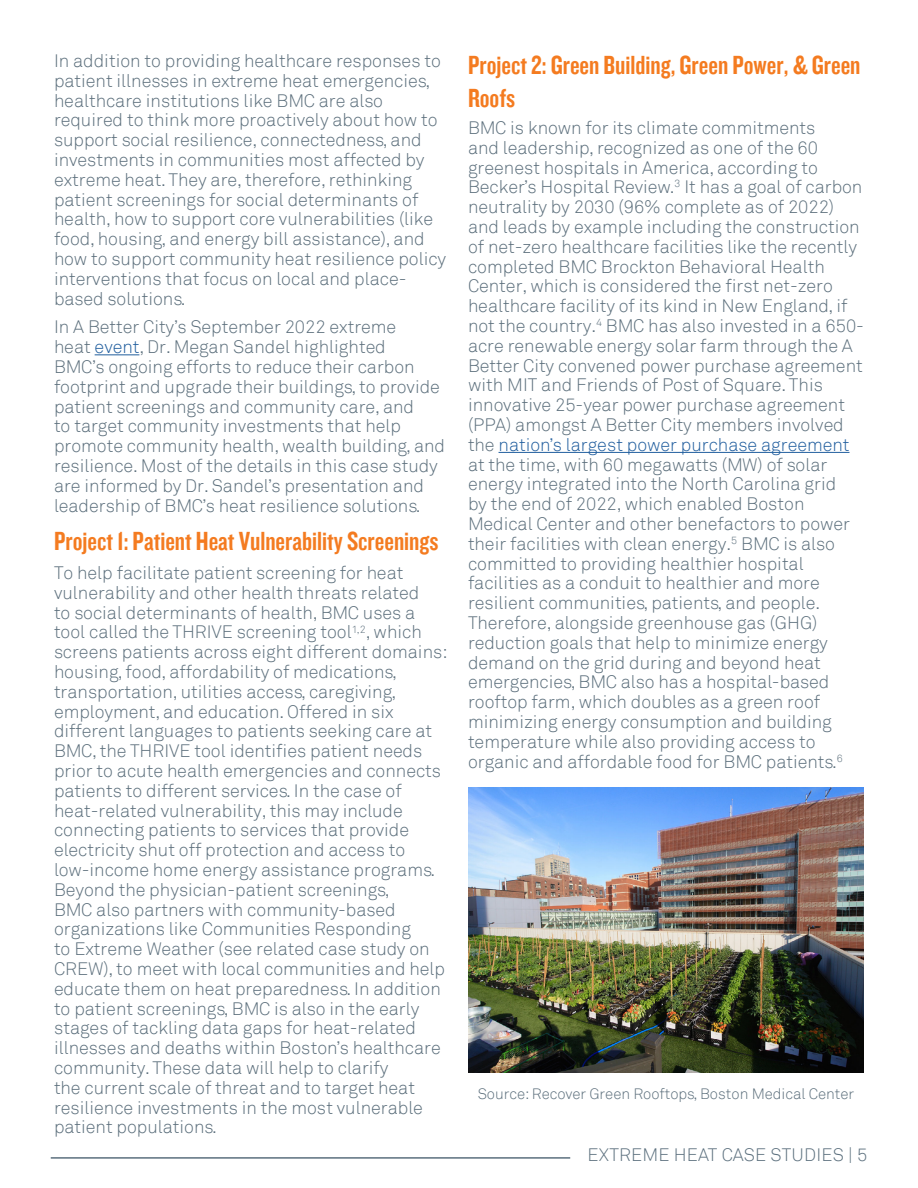
<style>
.page{position:relative;width:918px;height:1188px;background:#fff}
.page>*{position:absolute;margin:0;border:0;box-sizing:border-box;transform-origin:0 0}
.Body{font:27px/32.4px "Knockout HTF49 Liteweight";color:#f47b20}
.Body-2{font:300 18px/19.8px "Akkurat";color:#5c6f7c}
.t1{font:300 18px "Akkurat";letter-spacing:.01em;color:#5c707e}
.Source{font:300 15px "Akkurat";color:#5c6f7c}
.s1{color:#215e9e}
</style>
<div class="page">
<hr style="left:51px;top:1157px;width:519px;height:2px;background:#5c707e">
<hr style="left:95px;top:354px;width:44px;height:1px;background:#215e9e">
<hr style="left:499px;top:452px;width:351px;height:1px;background:#215e9e">
<img style="left:468px;top:787px;width:396px;height:285px">
<p class="Body-2" style="left:54px;top:51px;width:393px">In addition to providing healthcare responses to patient illnesses in extreme heat emergencies, healthcare institutions like BMC are also required to think more proactively about how to support social resilience, connectedness, and investments in communities most affected by extreme heat. They are, therefore, rethinking patient screenings for social determinants of health, how to support core vulnerabilities (like food, housing, and energy bill assistance), and how to support community heat resilience policy interventions that focus on local and place&shy;based solutions.</p>
<p class="Body-2" style="left:54px;top:318px;width:393px">In A Better City’s September 2022 extreme<br>heat <span class="s1">event</span>, Dr. Megan Sandel highlighted<br>BMC’s ongoing efforts to reduce their carbon footprint and upgrade their buildings, to provide patient screenings and community care, and<br>to target community investments that help promote community health, wealth building, and resilience. Most of the details in this case study are informed by Dr. Sandel’s presentation and leadership of BMC’s heat resilience solutions.</p>
<p class="Body" style="left:54px;top:526px;width:386px">Project 1: Patient Heat Vulnerability Screenings</p>
<p class="Body-2" style="left:54px;top:563px;width:395px">To help facilitate patient screening for heat vulnerability and other health threats related<br>to social determinants of health, BMC uses a tool called the THRIVE screening tool<sup>1,2</sup>, which screens patients across eight different domains: housing, food, affordability of medications, transportation, utilities access, caregiving, employment, and education. Offered in six different languages to patients seeking care at BMC, the THRIVE tool identifies patient needs prior to acute health emergencies and connects patients to different services. In the case of heat-related vulnerability, this may include connecting patients to services that provide electricity shut off protection and access to low-income home energy assistance programs.<br>Beyond the physician-patient screenings,<br>BMC also partners with community-based organizations like Communities Responding<br>to Extreme Weather (see related case study on CREW), to meet with local communities and help educate them on heat preparedness. In addition to patient screenings, BMC is also in the early stages of tackling data gaps for heat-related illnesses and deaths within Boston’s healthcare community. These data will help to clarify<br>the current scale of threat and to target heat resilience investments in the most vulnerable patient populations.</p>
<h2 class="Body" style="left:468px;top:50px;width:394px">Project 2: Green Building, Green Power, &amp; Green<br>Roofs</h2>
<p class="Body-2" style="left:468px;top:118px;width:398px">BMC is known for its climate commitments<br>and leadership, recognized as one of the 60 greenest hospitals in America, according to Becker’s Hospital Review.<sup>3</sup> It has a goal of carbon neutrality by 2030 (96% complete as of 2022) and leads by example including the construction of net-zero healthcare facilities like the recently completed BMC Brockton Behavioral Health Center, which is considered the first net-zero healthcare facility of its kind in New England, if not the country.<sup>4</sup> BMC has also invested in a 650- acre renewable energy solar farm through the A Better City convened power purchase agreement with MIT and Friends of Post of Square. This innovative 25-year power purchase agreement (PPA) amongst A Better City members involved the <span class="s1">nation’s largest power purchase agreement </span>at the time, with 60 megawatts (MW) of solar energy integrated into the North Carolina grid<br>by the end of 2022, which enabled Boston Medical Center and other benefactors to power their facilities with clean energy.<sup>5</sup> BMC is also committed to providing healthier hospital facilities as a conduit to healthier and more resilient communities, patients, and people.<br>Therefore, alongside greenhouse gas (GHG) reduction goals that help to minimize energy demand on the grid during and beyond heat emergencies, BMC also has a hospital-based rooftop farm, which doubles as a green roof minimizing energy consumption and building temperature while also providing access to organic and affordable food for BMC patients.<sup>6</sup></p>
<p class="Source" style="left:478px;top:1085px;width:378px">Source: Recover Green Rooftops, Boston Medical Center</p>
<p class="t1" style="left:588px;top:1144px;width:281px">EXTREME HEAT CASE STUDIES | 5</p>
</div>
